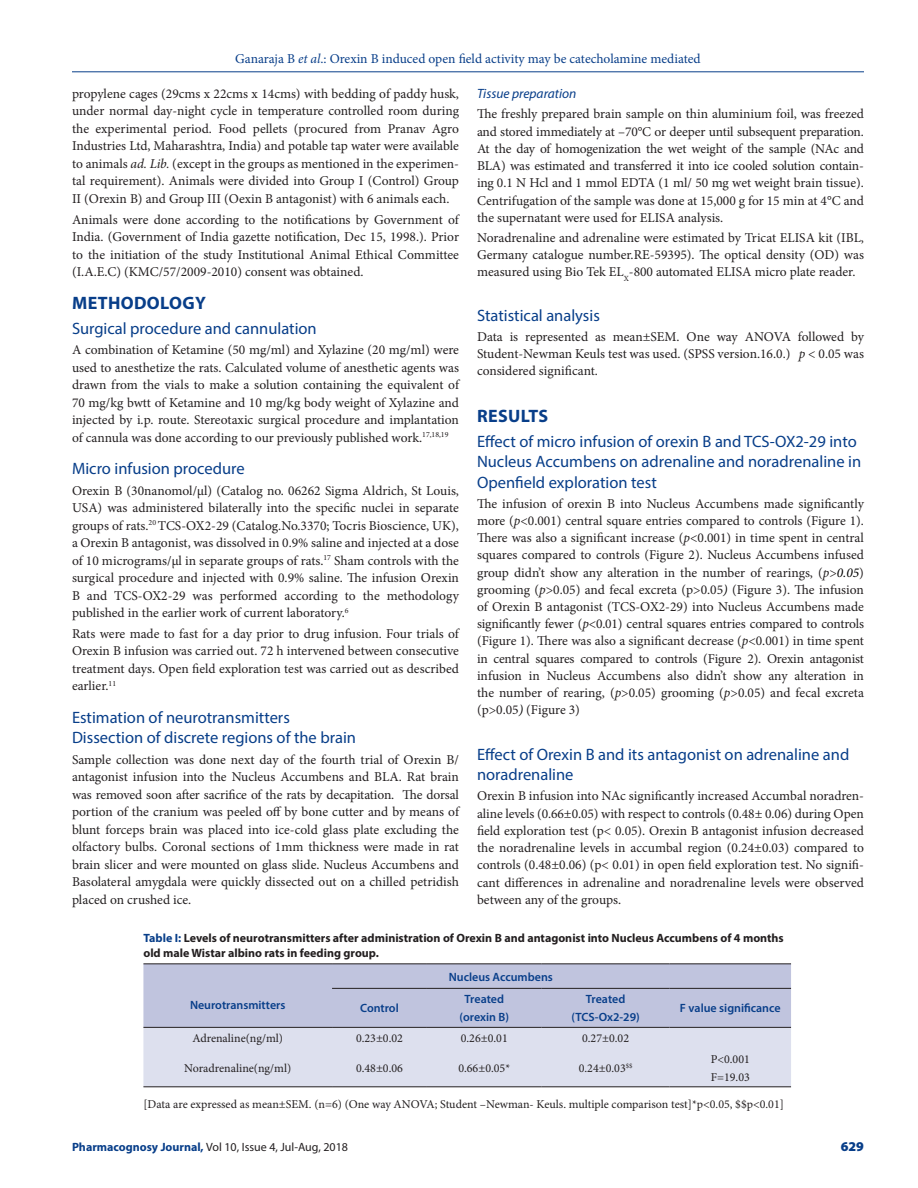
<style>
.page{position:relative;width:918px;height:1188px;background:#fff}
.page>*{position:absolute;margin:0;border:0;box-sizing:border-box;transform-origin:0 0}
._1_HD{font:700 18px "Myriad Pro";letter-spacing:.02em;color:#083e89}
._2_HD{font:16.5px/20.2px "Myriad Pro";color:#083e89}
.TXT{font:13.5px/17.5px "Minion Pro";color:#231f20;text-align:justify}
.t1{font:13.5px "Minion Pro";color:#083e89}
._3_HD{font:italic 13.5px "Myriad Pro";color:#083e89}
.RRH{font:900 13.5px "Myriad Pro";color:#083e89}
.TT{font:700 12px/15px "Myriad Pro";color:#231f20}
.TB{font:12px "Minion Pro";color:#231f20}
.TFN{font:12px "Minion Pro";letter-spacing:-.005em;color:#231f20}
.TCH{font:600 12px "Myriad Pro";color:#083e89}
.RRH-2{font:12px "Myriad Pro";color:#231f20}
.s1{font-style:italic}
.s2{font-style:italic;color:#000}
.s3{color:#083e89}
.s4{font-weight:700;color:#083e89}
</style>
<div class="page">
<hr style="left:72px;top:72px;width:792px;height:1px;background:#083e89">
<svg style="left:143px;top:964px;width:648px;height:122px;background:#cdd0e4"></svg>
<hr style="left:143px;top:963px;width:189px;height:1px;background:#231f20">
<hr style="left:143px;top:1027px;width:189px;height:1px;background:#231f20">
<hr style="left:332px;top:963px;width:95px;height:1px;background:#231f20">
<hr style="left:427px;top:963px;width:115px;height:1px;background:#231f20">
<hr style="left:542px;top:963px;width:128px;height:1px;background:#231f20">
<hr style="left:670px;top:963px;width:121px;height:1px;background:#231f20">
<hr style="left:332px;top:988px;width:95px;height:1px;background:#231f20">
<hr style="left:427px;top:988px;width:115px;height:1px;background:#231f20">
<hr style="left:542px;top:988px;width:128px;height:1px;background:#231f20">
<hr style="left:670px;top:988px;width:121px;height:1px;background:#231f20">
<hr style="left:332px;top:1027px;width:95px;height:1px;background:#231f20">
<hr style="left:427px;top:1027px;width:115px;height:1px;background:#231f20">
<hr style="left:542px;top:1027px;width:128px;height:1px;background:#231f20">
<hr style="left:670px;top:1027px;width:121px;height:1px;background:#231f20">
<hr style="left:143px;top:1086px;width:189px;height:1px;background:#231f20">
<hr style="left:332px;top:1086px;width:95px;height:1px;background:#231f20">
<hr style="left:427px;top:1086px;width:115px;height:1px;background:#231f20">
<hr style="left:542px;top:1086px;width:128px;height:1px;background:#231f20">
<hr style="left:670px;top:1086px;width:121px;height:1px;background:#231f20">
<p class="t1" style="left:235px;top:50px;width:467px">Ganaraja B <span class="s1">et al</span>.: Orexin B induced open field activity may be catecholamine mediated</p>
<p class="TXT" style="left:72px;top:85px;width:389px">propylene cages (29cms x 22cms x 14cms) with bedding of paddy husk, under normal day-night cycle in temperature controlled room during the experimental period. Food pellets (procured from Pranav Agro Industries Ltd, Maharashtra, India) and potable tap water were available to animals <span class="s1">ad. Lib.</span> (except in the groups as mentioned in the experimen&shy;tal requirement). Animals were divided into Group I (Control) Group II (Orexin B) and Group III (Oexin B antagonist) with 6 animals each.</p>
<p class="TXT" style="left:72px;top:210px;width:389px">Animals were done according to the notifications by Government of India. (Government of India gazette notification, Dec 15, 1998.). Prior to the initiation of the study Institutional Animal Ethical Committee (I.A.E.C) (KMC/57/2009-2010) consent was obtained.</p>
<p class="_1_HD" style="left:72px;top:291px;width:135px">METHODOLOGY</p>
<p class="_2_HD" style="left:72px;top:318px;width:246px">Surgical procedure and cannulation</p>
<p class="TXT" style="left:72px;top:341px;width:389px">A combination of Ketamine (50 mg/ml) and Xylazine (20 mg/ml) were used to anesthetize the rats. Calculated volume of anesthetic agents was drawn from the vials to make a solution containing the equivalent of 70 mg/kg bwtt of Ketamine and 10 mg/kg body weight of Xylazine and injected by i.p. route. Stereotaxic surgical procedure and implantation of cannula was done according to our previously published work.<sup>17,18,19</sup></p>
<p class="_2_HD" style="left:72px;top:458px;width:174px">Micro infusion procedure</p>
<p class="TXT" style="left:72px;top:482px;width:389px">Orexin B (30nanomol/µl) (Catalog no. 06262 Sigma Aldrich, St Louis, USA) was administered bilaterally into the specific nuclei in separate groups of rats.<sup>20</sup> TCS-OX2-29 (Catalog.No.3370; Tocris Bioscience, UK), a Orexin B antagonist, was dissolved in 0.9% saline and injected at a dose of 10 micrograms/µl in separate groups of rats.<sup>17</sup> Sham controls with the surgical procedure and injected with 0.9% saline. The infusion Orexin B and TCS-OX2-29 was performed according to the methodology published in the earlier work of current laboratory.<sup>6</sup></p>
<p class="TXT" style="left:72px;top:625px;width:389px">Rats were made to fast for a day prior to drug infusion. Four trials of Orexin B infusion was carried out. 72 h intervened between consecutive treatment days. Open field exploration test was carried out as described earlier.<sup>11</sup></p>
<p class="_2_HD" style="left:72px;top:707px;width:219px">Estimation of neurotransmitters</p>
<p class="_2_HD" style="left:72px;top:727px;width:286px">Dissection of discrete regions of the brain</p>
<p class="TXT" style="left:72px;top:751px;width:389px">Sample collection was done next day of the fourth trial of Orexin B/ antagonist infusion into the Nucleus Accumbens and BLA. Rat brain was removed soon after sacrifice of the rats by decapitation. The dorsal portion of the cranium was peeled off by bone cutter and by means of blunt forceps brain was placed into ice-cold glass plate excluding the olfactory bulbs. Coronal sections of 1mm thickness were made in rat brain slicer and were mounted on glass slide. Nucleus Accumbens and Basolateral amygdala were quickly dissected out on a chilled petridish placed on crushed ice.</p>
<p class="_3_HD" style="left:477px;top:85px;width:101px">Tissue preparation</p>
<p class="TXT" style="left:477px;top:106px;width:389px">The freshly prepared brain sample on thin aluminium foil, was freezed and stored immediately at –70°C or deeper until subsequent preparation.<br>At the day of homogenization the wet weight of the sample (NAc and BLA) was estimated and transferred it into ice cooled solution contain&shy;ing 0.1 N Hcl and 1 mmol EDTA (1 ml/ 50 mg wet weight brain tissue).<br>Centrifugation of the sample was done at 15,000 g for 15 min at 4°C and the supernatant were used for ELISA analysis.</p>
<p class="TXT" style="left:477px;top:229px;width:389px">Noradrenaline and adrenaline were estimated by Tricat ELISA kit (IBL, Germany catalogue number.RE-59395). The optical density (OD) was measured using Bio Tek EL<sub>X</sub>-800 automated ELISA micro plate reader.</p>
<p class="_2_HD" style="left:477px;top:305px;width:124px">Statistical analysis</p>
<p class="TXT" style="left:477px;top:328px;width:389px">Data is represented as mean±SEM. One way ANOVA followed by Student-Newman Keuls test was used. (SPSS version.16.0.) <span class="s1">p</span> &lt; 0.05 was considered significant.</p>
<p class="_1_HD" style="left:477px;top:405px;width:73px">RESULTS</p>
<p class="_2_HD" style="left:477px;top:431px;width:386px">Effect of micro infusion of orexin B and TCS-OX2-29 into<br>Nucleus Accumbens on adrenaline and noradrenaline in<br>Openfield exploration test</p>
<p class="TXT" style="left:477px;top:495px;width:389px">The infusion of orexin B into Nucleus Accumbens made significantly more (<span class="s1">p</span>&lt;0.001) central square entries compared to controls (Figure 1).<br>There was also a significant increase (<span class="s1">p</span>&lt;0.001) in time spent in central squares compared to controls (Figure 2). Nucleus Accumbens infused group didn’t show any alteration in the number of rearings, (<span class="s1">p</span>&gt;<span class="s2">0.05</span>) grooming (<span class="s1">p</span>&gt;0.05) and fecal excreta (p&gt;0.05<span class="s2">)</span> (Figure 3). The infusion of Orexin B antagonist (TCS-OX2-29) into Nucleus Accumbens made significantly fewer (<span class="s1">p</span>&lt;0.01) central squares entries compared to controls (Figure 1). There was also a significant decrease (<span class="s1">p</span>&lt;0.001) in time spent in central squares compared to controls (Figure 2). Orexin antagonist infusion in Nucleus Accumbens also didn’t show any alteration in the number of rearing, (<span class="s1">p</span>&gt;0.05) grooming (<span class="s1">p</span>&gt;0.05) and fecal excreta (p&gt;0.05<span class="s2">)</span> (Figure 3)</p>
<p class="_2_HD" style="left:477px;top:744px;width:374px">Effect of Orexin B and its antagonist on adrenaline and noradrenaline</p>
<p class="TXT" style="left:477px;top:788px;width:389px">Orexin B infusion into NAc significantly increased Accumbal noradren&shy;aline levels (0.66±0.05) with respect to controls (0.48± 0.06) during Open field exploration test (p&lt; 0.05). Orexin B antagonist infusion decreased the noradrenaline levels in accumbal region (0.24±0.03) compared to controls (0.48±0.06) (p&lt; 0.01) in open field exploration test. No signifi&shy;cant differences in adrenaline and noradrenaline levels were observed between any of the groups.</p>
<p class="TT" style="left:143px;top:931px;width:642px"><span class="s3">Table I:</span> Levels of neurotransmitters after administration of Orexin B and antagonist into Nucleus Accumbens of 4 months old male Wistar albino rats in feeding group.</p>
<p class="TCH" style="left:190px;top:997px;width:97px">Neurotransmitters</p>
<p class="TCH" style="left:360px;top:1001px;width:40px">Control</p>
<p class="TCH" style="left:449px;top:969px;width:106px">Nucleus Accumbens</p>
<p class="TCH" style="left:465px;top:992px;width:41px">Treated</p>
<p class="TCH" style="left:460px;top:1010px;width:51px">(orexin B)</p>
<p class="TCH" style="left:586px;top:992px;width:41px">Treated</p>
<p class="TCH" style="left:571px;top:1010px;width:70px">(TCS-Ox2-29)</p>
<p class="TCH" style="left:680px;top:1001px;width:102px">F value significance</p>
<p class="TB" style="left:192px;top:1030px;width:92px">Adrenaline(ng/ml)</p>
<p class="TB" style="left:356px;top:1030px;width:48px">0.23±0.02</p>
<p class="TB" style="left:461px;top:1030px;width:48px">0.26±0.01</p>
<p class="TB" style="left:582px;top:1030px;width:48px">0.27±0.02</p>
<p class="TB" style="left:184px;top:1060px;width:109px">Noradrenaline(ng/ml)</p>
<p class="TB" style="left:356px;top:1060px;width:48px">0.48±0.06</p>
<p class="TB" style="left:458px;top:1060px;width:53px">0.66±0.05*</p>
<p class="TB" style="left:579px;top:1060px;width:55px">0.24±0.03<sup>$$</sup></p>
<p class="TB" style="left:711px;top:1051px;width:41px">P&lt;0.001</p>
<p class="TB" style="left:711px;top:1069px;width:41px">F=19.03</p>
<p class="TFN" style="left:143px;top:1096px;width:642px">[Data are expressed as mean±SEM. (n=6) (One way ANOVA; Student –Newman- Keuls. multiple comparison test]*p&lt;0.05, $$p&lt;0.01]</p>
<p class="RRH-2" style="left:72px;top:1139px;width:278px"><span class="s4">Pharmacognosy Journal,</span> Vol 10, Issue 4, Jul-Aug, 2018</p>
<p class="RRH" style="left:841px;top:1137px;width:25px">629</p>
</div>
